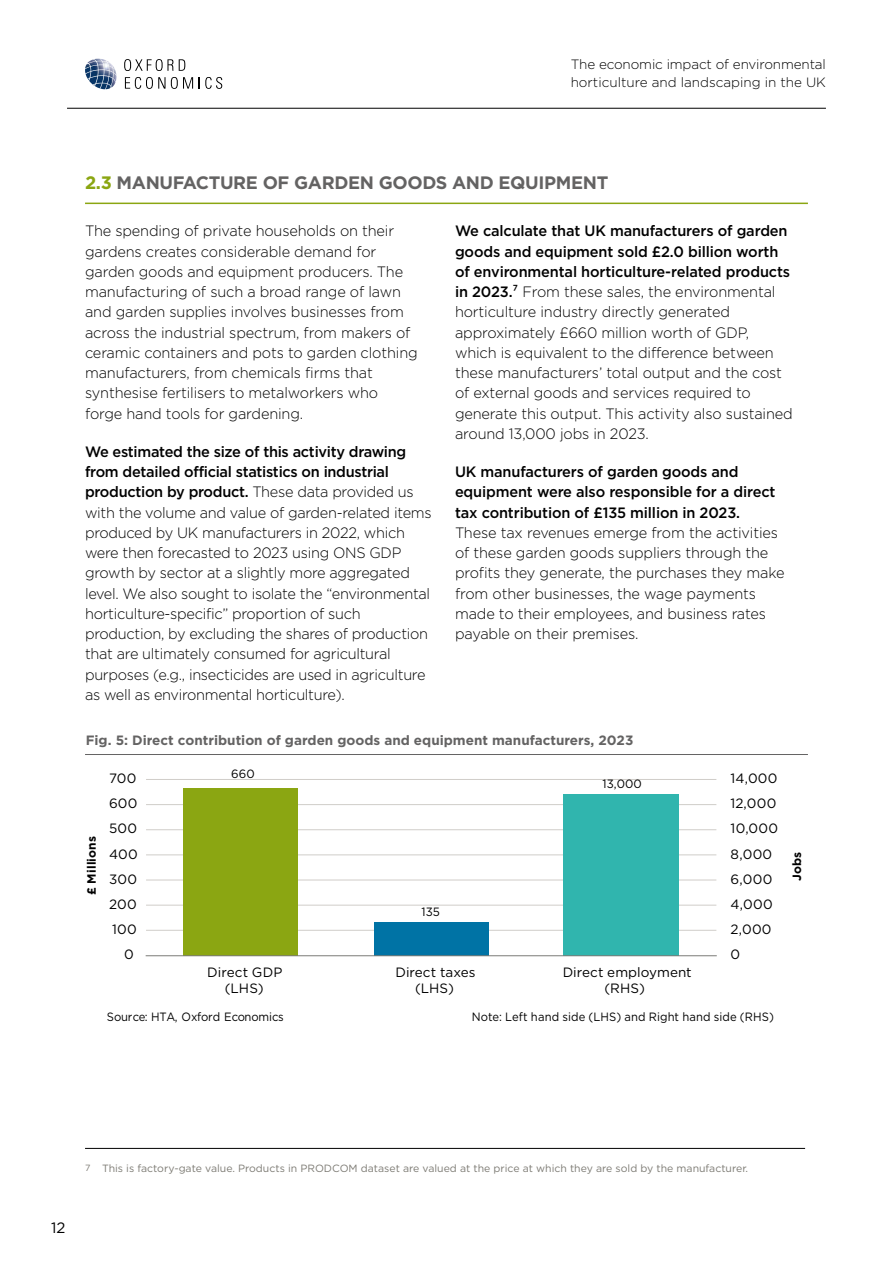
<style>
.page{position:relative;width:893px;height:1263px;background:#fff}
.page>*{position:absolute;margin:0;border:0;box-sizing:border-box;transform-origin:0 0}
.t1{font:700 18px "Gotham";letter-spacing:-.02em;color:#646363}
.t2{font:300 15px/20.2px "Gotham";letter-spacing:-.01em;color:#000}
.t3{font:500 15px/20.2px "Gotham";letter-spacing:-.01em;color:#000}
.t4{font:15px "Gotham";color:#000}
.t5{font:13.5px/15.9px "Gotham";letter-spacing:.01em;color:#000;text-align:center}
.t6{font:700 13.5px "Gotham";color:#646363}
.t7{font:300 13.5px/18px "Gotham";letter-spacing:-.01em;color:#000}
.t8{font:12px "Gotham";letter-spacing:.005em;color:#000;scale:.94 1}
.t9{font:12px "Gotham";letter-spacing:-.025em;color:#000;scale:.94 1}
.t10{font:700 12px "Gotham";letter-spacing:.01em;color:#000}
.t11{font:12px "Gotham";letter-spacing:.005em;color:#000}
.t12{font:10.5px "Gotham";color:#7d7b74}
.s1{color:#8ba612}
.s2{font-weight:500}
.s3{font-size:9px}
</style>
<div class="page">
<hr style="left:67px;top:108px;width:759px;height:1px;background:#000">
<hr style="left:85px;top:1148px;width:720px;height:1px;background:#000">
<img style="left:85px;top:70px;width:31px;height:19px">
<img style="left:85px;top:59px;width:30px;height:15px">
<svg style="left:124px;top:59px;width:49px;height:12px"></svg>
<svg style="left:179px;top:59px;width:6px;height:12px"></svg>
<svg style="left:125px;top:77px;width:40px;height:12px"></svg>
<svg style="left:171px;top:77px;width:22px;height:12px"></svg>
<svg style="left:199px;top:77px;width:23px;height:12px"></svg>
<hr style="left:146px;top:779px;width:570px;height:1px;background:#d0cdc9">
<hr style="left:146px;top:804px;width:570px;height:1px;background:#d0cdc9">
<hr style="left:146px;top:829px;width:570px;height:1px;background:#d0cdc9">
<hr style="left:146px;top:854px;width:570px;height:1px;background:#d0cdc9">
<hr style="left:146px;top:880px;width:570px;height:1px;background:#d0cdc9">
<hr style="left:146px;top:905px;width:570px;height:1px;background:#d0cdc9">
<hr style="left:146px;top:930px;width:570px;height:1px;background:#d0cdc9">
<div style="left:183px;top:788px;width:115px;height:168px;background:#8ba612"></div>
<div style="left:374px;top:922px;width:115px;height:34px;background:#0073a5"></div>
<div style="left:563px;top:794px;width:116px;height:162px;background:#30b5ae"></div>
<hr style="left:146px;top:955px;width:571px;height:1px;background:#7b7c77">
<hr style="left:85px;top:203px;width:723px;height:1px;background:#8ba612">
<hr style="left:85px;top:754px;width:723px;height:1px;background:#646363">
<p class="t7" style="left:571px;top:55px;width:257px">The economic impact of environmental horticulture and landscaping in the UK</p>
<p class="t1" style="left:85px;top:171px;width:525px"><span class="s1">2.3</span> MANUFACTURE OF GARDEN GOODS AND EQUIPMENT</p>
<p class="t2" style="left:85px;top:220px;width:334px">The spending of private households on their gardens creates considerable demand for garden goods and equipment producers. The manufacturing of such a broad range of lawn and garden supplies involves businesses from across the industrial spectrum, from makers of ceramic containers and pots to garden clothing manufacturers, from chemicals firms that synthesise fertilisers to metalworkers who forge hand tools for gardening.</p>
<p class="t2" style="left:85px;top:441px;width:348px"><span class="s2">We estimated the size of this activity drawing from detailed official statistics on industrial production by product.</span> These data provided us with the volume and value of garden-related items produced by UK manufacturers in 2022, which were then forecasted to 2023 using ONS GDP growth by sector at a slightly more aggregated level. We also sought to isolate the “environmental horticulture-specific” proportion of such production, by excluding the shares of production that are ultimately consumed for agricultural purposes (e.g., insecticides are used in agriculture as well as environmental horticulture).</p>
<p class="t2" style="left:455px;top:220px;width:339px"><span class="s2">We calculate that UK manufacturers of garden goods and equipment sold £2.0 billion worth of environmental horticulture-related products in 2023.⁷</span> From these sales, the environmental horticulture industry directly generated approximately £660 million worth of GDP, which is equivalent to the difference between these manufacturers’ total output and the cost of external goods and services required to generate this output. This activity also sustained around 13,000 jobs in 2023.</p>
<p class="t3" style="left:455px;top:461px;width:322px">UK manufacturers of garden goods and equipment were also responsible for a direct tax contribution of £135 million in 2023.</p>
<p class="t2" style="left:455px;top:522px;width:331px">These tax revenues emerge from the activities of these garden goods suppliers through the profits they generate, the purchases they make from other businesses, the wage payments made to their employees, and business rates payable on their premises.</p>
<p class="t6" style="left:86px;top:731px;width:549px">Fig. 5: Direct contribution of garden goods and equipment manufacturers, 2023</p>
<p class="t5" style="left:109px;top:770px;width:29px">700</p>
<p class="t11" style="left:231px;top:766px;width:25px">660</p>
<p class="t11" style="left:602px;top:776px;width:41px">13,000</p>
<p class="t5" style="left:731px;top:770px;width:48px">14,000</p>
<p class="t5" style="left:109px;top:795px;width:30px">600</p>
<p class="t5" style="left:731px;top:795px;width:47px">12,000</p>
<p class="t10" style="left:84px;top:894px;width:60px;rotate:-90deg">£ Millions</p>
<p class="t5" style="left:109px;top:820px;width:29px">500</p>
<p class="t5" style="left:109px;top:845px;width:30px">400</p>
<p class="t5" style="left:109px;top:871px;width:29px">300</p>
<p class="t5" style="left:731px;top:820px;width:49px">10,000</p>
<p class="t5" style="left:731px;top:845px;width:43px">8,000</p>
<p class="t5" style="left:731px;top:871px;width:43px">6,000</p>
<p class="t5" style="left:109px;top:896px;width:29px">200</p>
<p class="t11" style="left:421px;top:904px;width:20px">135</p>
<p class="t5" style="left:731px;top:896px;width:44px">4,000</p>
<p class="t5" style="left:112px;top:921px;width:26px">100</p>
<p class="t5" style="left:731px;top:921px;width:42px">2,000</p>
<p class="t5" style="left:124px;top:946px;width:11px">0</p>
<p class="t5" style="left:731px;top:946px;width:11px">0</p>
<p class="t5" style="left:207px;top:964px;width:77px">Direct GDP (LHS)</p>
<p class="t5" style="left:395px;top:964px;width:82px">Direct taxes (LHS)</p>
<p class="t5" style="left:563px;top:964px;width:131px">Direct employment (RHS)</p>
<p class="t9" style="left:107px;top:1009px;width:190px">Source: HTA, Oxford Economics</p>
<p class="t8" style="left:472px;top:1009px;width:323px">Note: Left hand side (LHS) and Right hand side (RHS)</p>
<p class="t10" style="left:789px;top:881px;width:31px;rotate:-90deg">Jobs</p>
<p class="t4" style="left:51px;top:1218px;width:16px">12</p>
<p class="t12" style="left:85px;top:1161px;width:665px"><span class="s3">7</span> This is factory-gate value. Products in PRODCOM dataset are valued at the price at which they are sold by the manufacturer.</p>
</div>
